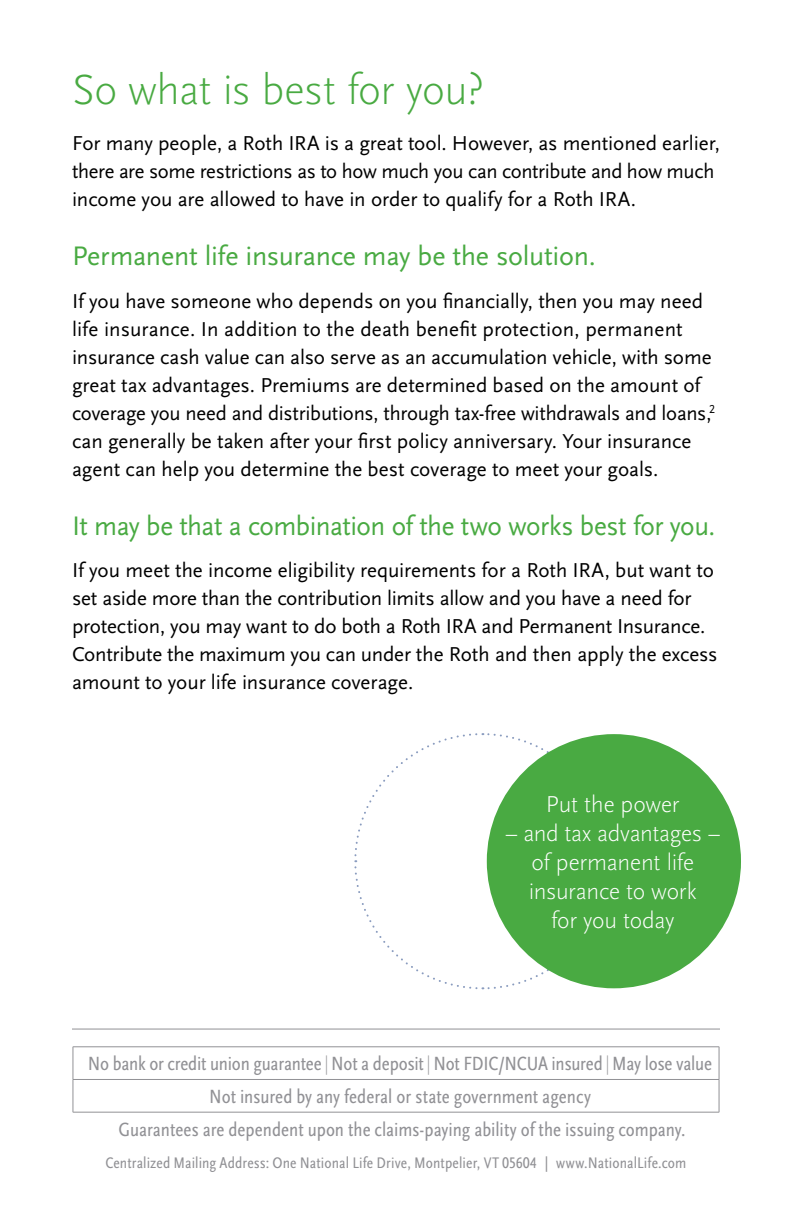
<style>
.page{position:relative;width:792px;height:1224px;background:#fff}
.page>*{position:absolute;margin:0;border:0;box-sizing:border-box;transform-origin:0 0}
.t1{font:300 44px "Scala Sans OT";letter-spacing:-.01em;color:#49aa42}
.t2{font:28px "Scala Sans OT";letter-spacing:-.015em;color:#49aa42}
.t3{font:300 24px/28.8px "Scala Sans OT";letter-spacing:-.01em;color:#fff;text-align:center}
.t4{font:21px/28px "Scala Sans OT";letter-spacing:-.005em;color:#000}
.t5{font:condensed 20px/32.6px "Scala Sans OT";letter-spacing:-.005em;color:#919195;text-align:center}
.t6{font:condensed 16px "Scala Sans OT";letter-spacing:.01em;color:#919195}
</style>
<div class="page">
<svg style="left:354px;top:733px;width:258px;height:257px"></svg>
<div style="left:487px;top:734px;width:254px;height:254px;background:#49aa42;border-radius:50%"></div>
<hr style="left:72px;top:1029px;width:648px;height:1px;background:#919195">
<hr style="left:73px;top:1046px;width:646px;height:1px;background:#919195">
<hr style="left:73px;top:1047px;width:1px;height:32px;background:#919195">
<hr style="left:719px;top:1047px;width:1px;height:32px;background:#919195">
<hr style="left:73px;top:1079px;width:646px;height:1px;background:#919195">
<hr style="left:73px;top:1080px;width:1px;height:32px;background:#919195">
<hr style="left:719px;top:1080px;width:1px;height:32px;background:#919195">
<hr style="left:73px;top:1112px;width:646px;height:1px;background:#919195">
<h1 class="t1" style="left:72px;top:64px;width:414px">So what is best for you?</h1>
<p class="t4" style="left:72px;top:129px;width:649px">For many people, a Roth IRA is a great tool. However, as mentioned earlier, there are some restrictions as to how much you can contribute and how much income you are allowed to have in order to qualify for a Roth IRA.</p>
<h2 class="t2" style="left:72px;top:239px;width:525px">Permanent life insurance may be the solution.</h2>
<p class="t4" style="left:72px;top:287px;width:645px">If you have someone who depends on you financially, then you may need life insurance. In addition to the death benefit protection, permanent insurance cash value can also serve as an accumulation vehicle, with some great tax advantages. Premiums are determined based on the amount of coverage you need and distributions, through tax-free withdrawals and loans,<sup>2 </sup>can generally be taken after your first policy anniversary. Your insurance agent can help you determine the best coverage to meet your goals.</p>
<h2 class="t2" style="left:72px;top:509px;width:645px">It may be that a combination of the two works best for you.</h2>
<p class="t4" style="left:72px;top:556px;width:647px">If you meet the income eligibility requirements for a Roth IRA, but want to set aside more than the contribution limits allow and you have a need for protection, you may want to do both a Roth IRA and Permanent Insurance.<br>Contribute the maximum you can under the Roth and then apply the excess amount to your life insurance coverage.</p>
<p class="t3" style="left:546px;top:790px;width:135px">Put the power</p>
<p class="t3" style="left:505px;top:819px;width:217px">– and tax advantages – of permanent life insurance to work<br>for you today</p>
<p class="t5" style="left:88px;top:1048px;width:626px">No bank or credit union guarantee | Not a deposit | Not FDIC/NCUA insured | May lose value<br>Not insured by any federal or state government agency<br>Guarantees are dependent upon the claims-paying ability of the issuing company.</p>
<p class="t6" style="left:105px;top:1153px;width:582px">Centralized Mailing Address: One National Life Drive, Montpelier, VT 05604 | www.NationalLife.com</p>
</div>
